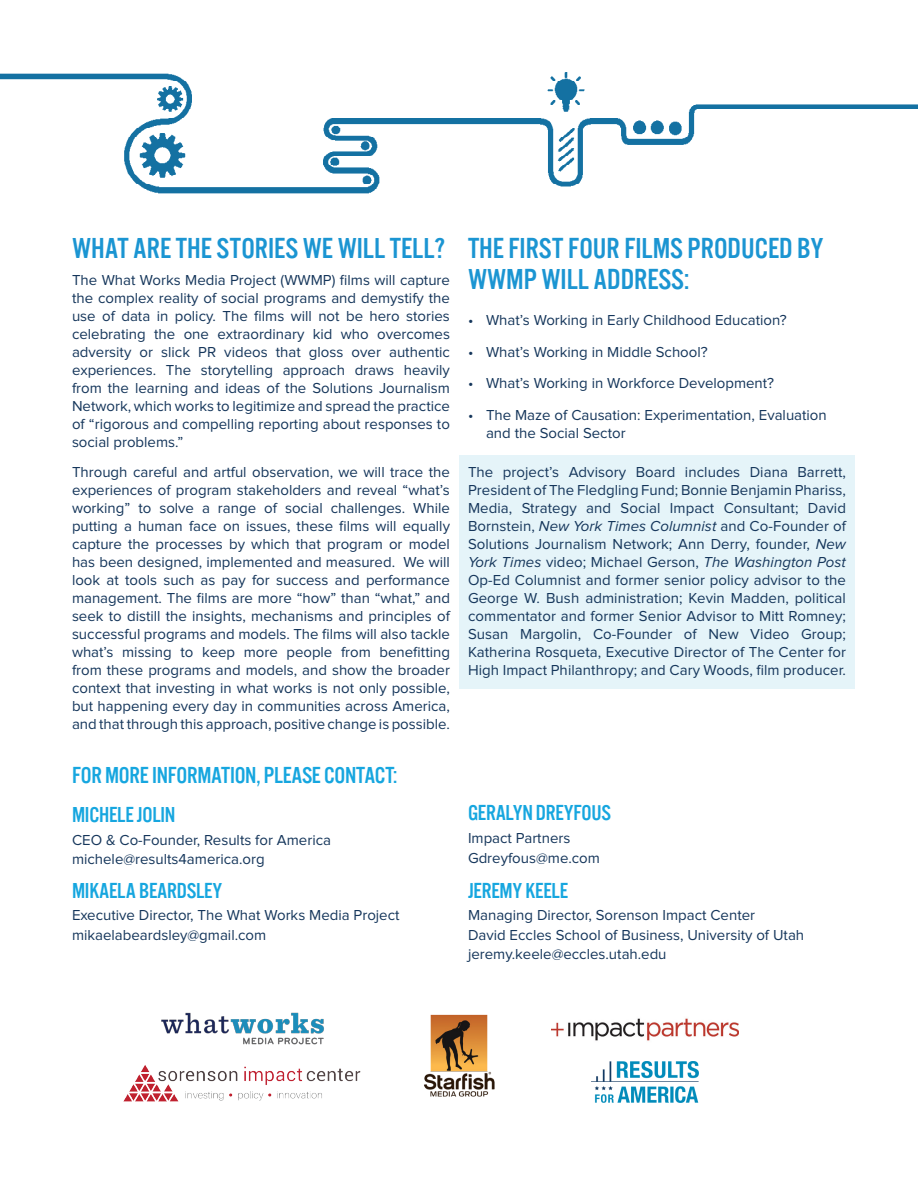
<style>
.page{position:relative;width:918px;height:1188px;background:#fff}
.page>*{position:absolute;margin:0;border:0;box-sizing:border-box;transform-origin:0 0}
.t1{font:30px/31.5px "Alternate Got No 3 D";color:#1b95d2}
.pull-out_text{font:24px "Alternate Got No 3 D";letter-spacing:-.01em;color:#16a6df}
.pull-out_text-2{font:22.5px "Alternate Got No 3 D";letter-spacing:-.01em;color:#16a6df}
.body{font:15px/18px "Proxima Nova";color:#15365b;text-align:justify}
.contact_info{font:15px "Proxima Nova";color:#15365b}
.contact{font:15px "Proxima Nova";color:#15365b}
.s1{font-style:italic}
</style>
<div class="page">
<div style="left:459px;top:455px;width:396px;height:233px;background:#e5f4f9"></div>
<img style="left:0;top:72px;width:918px;height:121px">
<img style="left:592px;top:1061px;width:107px;height:42px">
<img style="left:123px;top:1065px;width:238px;height:37px">
<img style="left:552px;top:1018px;width:186px;height:23px">
<img style="left:424px;top:1014px;width:71px;height:83px">
<img style="left:161px;top:1012px;width:163px;height:33px">
<p class="t1" style="left:72px;top:232px;width:375px">WHAT ARE THE STORIES WE WILL TELL?</p>
<p class="body" style="left:72px;top:271px;width:380px">The What Works Media Project (WWMP) films will capture the complex reality of social programs and demystify the use of data in policy. The films will not be hero stories celebrating the one extraordinary kid who overcomes adversity or slick PR videos that gloss over authentic experiences. The storytelling approach draws heavily from the learning and ideas of the Solutions Journalism Network, which works to legitimize and spread the practice of “rigorous and compelling reporting about responses to social problems.”</p>
<p class="body" style="left:72px;top:463px;width:380px">Through careful and artful observation, we will trace the experiences of program stakeholders and reveal “what’s working” to solve a range of social challenges. While putting a human face on issues, these films will equally capture the processes by which that program or model has been designed, implemented and measured. We will look at tools such as pay for success and performance management. The films are more “how” than “what,” and seek to distill the insights, mechanisms and principles of successful programs and models. The films will also tackle what’s missing to keep more people from benefitting from these programs and models, and show the broader context that investing in what works is not only possible, but happening every day in communities across America, and that through this approach, positive change is possible.</p>
<p class="pull-out_text" style="left:72px;top:763px;width:327px">FOR MORE INFORMATION, PLEASE CONTACT:</p>
<p class="pull-out_text-2" style="left:72px;top:803px;width:105px">MICHELE JOLIN</p>
<p class="contact_info" style="left:72px;top:833px;width:261px">CEO &amp; Co-Founder, Results for America</p>
<p class="contact" style="left:72px;top:853px;width:194px">michele@results4america.org</p>
<p class="pull-out_text-2" style="left:72px;top:879px;width:152px">MIKAELA BEARDSLEY</p>
<p class="contact_info" style="left:72px;top:909px;width:329px">Executive Director, The What Works Media Project</p>
<p class="contact_info" style="left:72px;top:928px;width:196px">mikaelabeardsley@gmail.com</p>
<p class="t1" style="left:468px;top:232px;width:357px">THE FIRST FOUR FILMS PRODUCED BY<br>WWMP WILL ADDRESS:</p>
<p class="body" style="left:468px;top:312px;width:320px">• What’s Working in Early Childhood Education?</p>
<p class="body" style="left:468px;top:343px;width:241px">• What’s Working in Middle School?</p>
<p class="body" style="left:468px;top:375px;width:308px">• What’s Working in Workforce Development?</p>
<p class="body" style="left:486px;top:406px;width:342px;text-indent:-18px">• The Maze of Causation: Experimentation, Evaluation and the Social Sector</p>
<p class="body" style="left:468px;top:463px;width:380px">The project’s Advisory Board includes Diana Barrett, President of The Fledgling Fund; Bonnie Benjamin Phariss, Media, Strategy and Social Impact Consultant; David Bornstein, <span class="s1">New York Times Columnist</span> and Co-Founder of Solutions Journalism Network; Ann Derry, founder, <span class="s1">New York Times</span> video; Michael Gerson, <span class="s1">The Washington Post </span>Op-Ed Columnist and former senior policy advisor to the George W. Bush administration; Kevin Madden, political commentator and former Senior Advisor to Mitt Romney; Susan Margolin, Co-Founder of New Video Group; Katherina Rosqueta, Executive Director of The Center for High Impact Philanthropy; and Cary Woods, film producer.</p>
<p class="pull-out_text-2" style="left:468px;top:801px;width:145px">GERALYN DREYFOUS</p>
<p class="contact_info" style="left:468px;top:831px;width:104px">Impact Partners</p>
<p class="contact_info" style="left:468px;top:851px;width:133px">Gdreyfous@me.com</p>
<p class="pull-out_text-2" style="left:468px;top:879px;width:102px">JEREMY KEELE</p>
<p class="contact_info" style="left:468px;top:909px;width:289px">Managing Director, Sorenson Impact Center</p>
<p class="contact_info" style="left:468px;top:928px;width:338px">David Eccles School of Business, University of Utah</p>
<p class="contact_info" style="left:468px;top:948px;width:200px">jeremy.keele@eccles.utah.edu</p>
</div>
